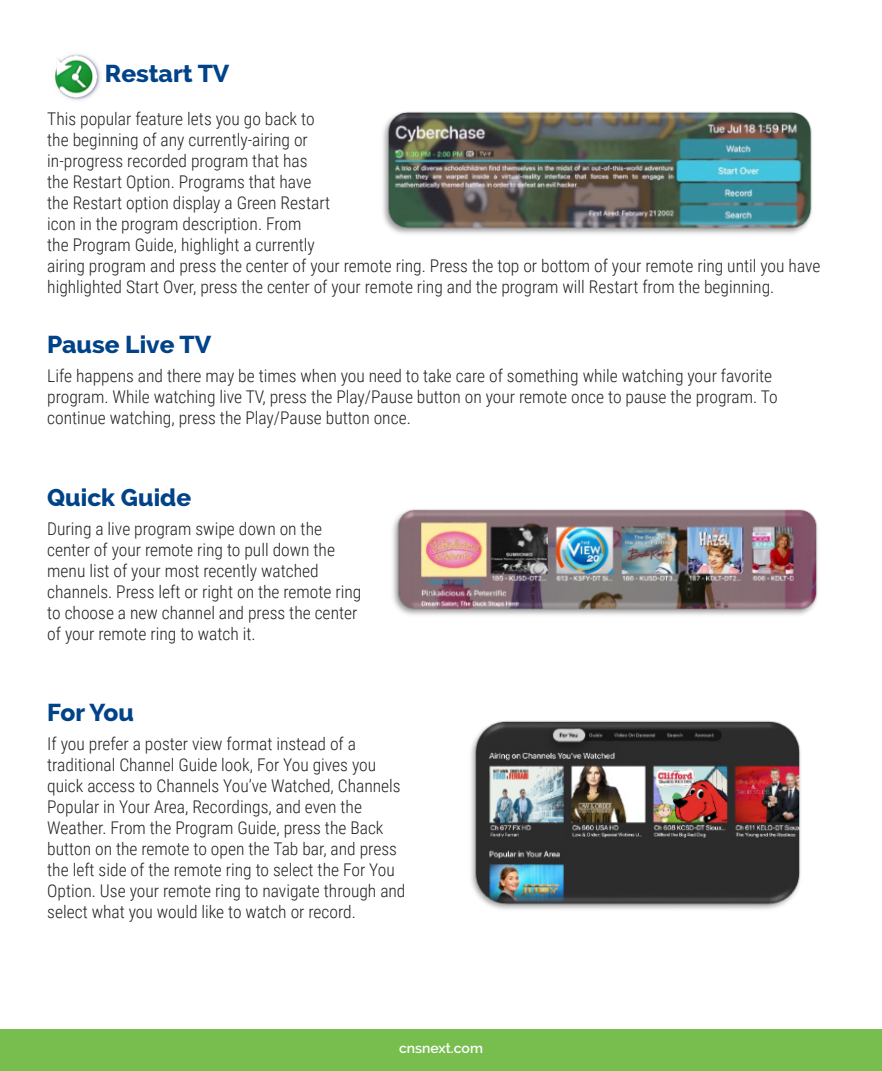
<style>
.page{position:relative;width:882px;height:1071px;background:#fff}
.page>*{position:absolute;margin:0;border:0;box-sizing:border-box;transform-origin:0 0}
.t1{font:800 24.5px "Raleway";color:#004389}
.t2{font:300 17.5px/21px "Roboto Condensed";color:#231f20}
.t3{font:600 14px "Raleway";color:#fff}
</style>
<div class="page">
<div style="left:0;top:1029px;width:882px;height:42px;background:#77be4e"></div>
<img style="left:55px;top:54px;width:46px;height:47px">
<img style="left:383px;top:111px;width:429px;height:123px">
<img style="left:393px;top:509px;width:425px;height:106px">
<img style="left:471px;top:721px;width:330px;height:189px">
<p class="t1" style="left:105px;top:60px;width:126px">Restart TV</p>
<p class="t2" style="left:47px;top:108px;width:775px">This popular feature lets you go back to<br>the beginning of any currently-airing or<br>in-progress recorded program that has<br>the Restart Option. Programs that have<br>the Restart option display a Green Restart<br>icon in the program description. From<br>the Program Guide, highlight a currently<br>airing program and press the center of your remote ring. Press the top or bottom of your remote ring until you have highlighted Start Over, press the center of your remote ring and the program will Restart from the beginning.</p>
<p class="t1" style="left:47px;top:330px;width:166px">Pause Live TV</p>
<p class="t2" style="left:47px;top:364px;width:732px">Life happens and there may be times when you need to take care of something while watching your favorite program. While watching live TV, press the Play/Pause button on your remote once to pause the program. To continue watching, press the Play/Pause button once.</p>
<p class="t1" style="left:47px;top:484px;width:146px">Quick Guide</p>
<p class="t2" style="left:47px;top:518px;width:316px">During a live program swipe down on the center of your remote ring to pull down the menu list of your most recently watched channels. Press left or right on the remote ring to choose a new channel and press the center of your remote ring to watch it.</p>
<p class="t1" style="left:47px;top:699px;width:88px">For You</p>
<p class="t2" style="left:47px;top:733px;width:360px">If you prefer a poster view format instead of a traditional Channel Guide look, For You gives you quick access to Channels You’ve Watched, Channels Popular in Your Area, Recordings, and even the Weather. From the Program Guide, press the Back button on the remote to open the Tab bar, and press the left side of the remote ring to select the For You Option. Use your remote ring to navigate through and select what you would like to watch or record.</p>
<p class="t3" style="left:399px;top:1040px;width:85px">cnsnext.com</p>
</div>
